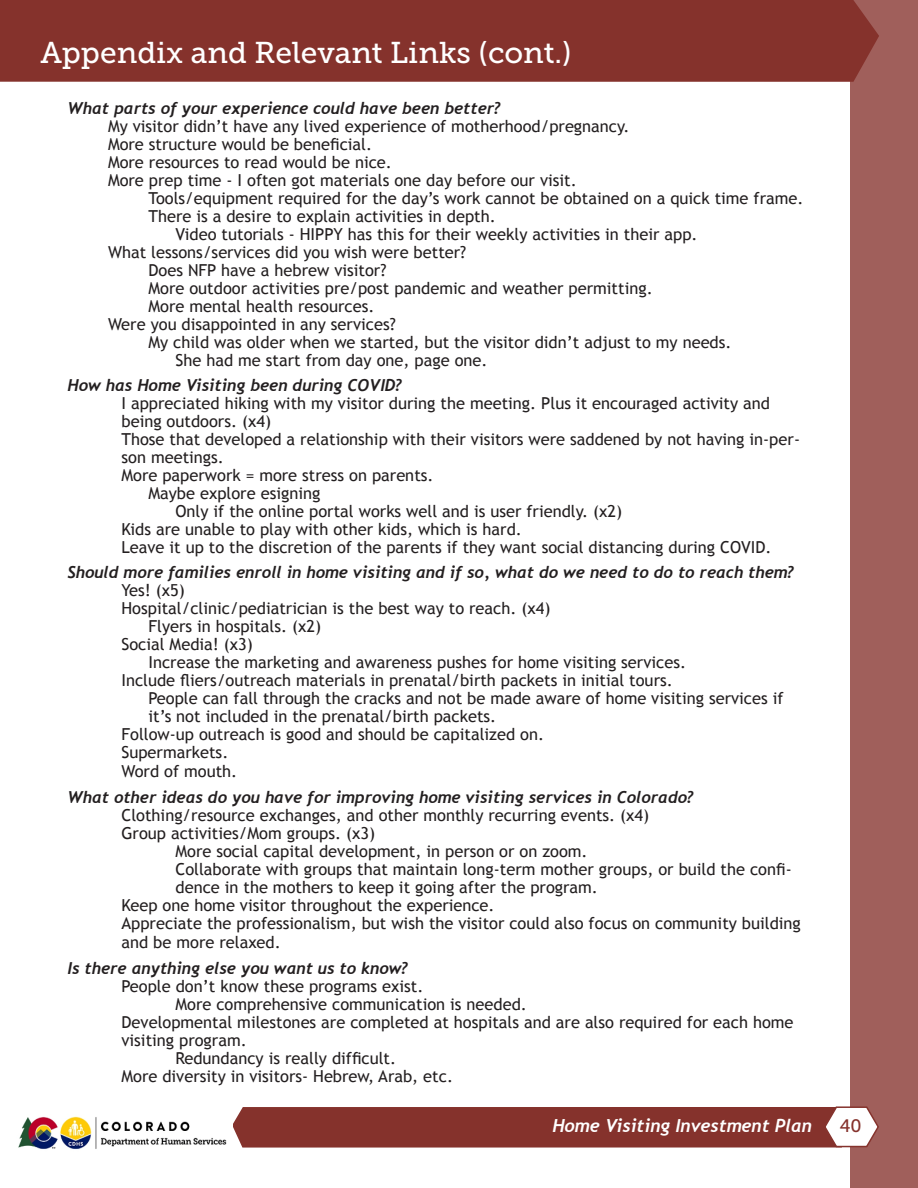
<style>
.page{position:relative;width:918px;height:1188px;background:#fff}
.page>*{position:absolute;margin:0;border:0;box-sizing:border-box;transform-origin:0 0}
.t1{font:30px "Museo Slab 500";color:#fff}
.t2{font:italic 700 18px "Trebuchet";color:#fff}
.t3{font:18px "Museo Slab 500";color:#85322c}
.t4{font:16.5px/18px "Trebuchet MS";color:#231f20}
.t5{font:italic 700 16.5px "Trebuchet";color:#231f20}
</style>
<div class="page">
<div style="left:850px;top:0;width:68px;height:1188px;background:#a05f5b"></div>
<svg style="left:233px;top:1106px;width:646px;height:42px;background:#914640"></svg>
<div style="left:0;top:0;width:879px;height:82px;background:#85322c"></div>
<img style="left:18px;top:1116px;width:209px;height:33px">
<p class="t1" style="left:40px;top:36px;width:533px">Appendix and Relevant Links (cont.)</p>
<p class="t5" style="left:68px;top:98px;width:435px">What parts of your experience could have been better?</p>
<p class="t4" style="left:108px;top:117px;width:523px">My visitor didn’t have any lived experience of motherhood/pregnancy.</p>
<p class="t4" style="left:108px;top:135px;width:266px">More structure would be beneficial.</p>
<p class="t4" style="left:108px;top:153px;width:285px">More resources to read would be nice.</p>
<p class="t4" style="left:108px;top:171px;width:470px">More prep time - I often got materials one day before our visit.</p>
<p class="t4" style="left:148px;top:189px;width:657px">Tools/equipment required for the day’s work cannot be obtained on a quick time frame.</p>
<p class="t4" style="left:148px;top:207px;width:349px">There is a desire to explain activities in depth.</p>
<p class="t4" style="left:176px;top:225px;width:524px">Video tutorials - HIPPY has this for their weekly activities in their app.</p>
<p class="t4" style="left:108px;top:243px;width:360px">What lessons/services did you wish were better?</p>
<p class="t4" style="left:148px;top:261px;width:239px">Does NFP have a hebrew visitor?</p>
<p class="t4" style="left:148px;top:279px;width:506px">More outdoor activities pre/post pandemic and weather permitting.</p>
<p class="t4" style="left:148px;top:297px;width:227px">More mental health resources.</p>
<p class="t4" style="left:108px;top:315px;width:289px">Were you disappointed in any services?</p>
<p class="t4" style="left:148px;top:333px;width:585px">My child was older when we started, but the visitor didn’t adjust to my needs.</p>
<p class="t4" style="left:176px;top:351px;width:314px">She had me start from day one, page one.</p>
<p class="t5" style="left:68px;top:375px;width:336px">How has Home Visiting been during COVID?</p>
<p class="t4" style="left:122px;top:395px;width:650px">I appreciated hiking with my visitor during the meeting. Plus it encouraged activity and being outdoors. (x4)</p>
<p class="t4" style="left:122px;top:431px;width:680px">Those that developed a relationship with their visitors were saddened by not having in-per&shy;son meetings.</p>
<p class="t4" style="left:122px;top:467px;width:314px">More paperwork = more stress on parents.</p>
<p class="t4" style="left:148px;top:485px;width:173px">Maybe explore esigning</p>
<p class="t4" style="left:176px;top:503px;width:448px">Only if the online portal works well and is user friendly. (x2)</p>
<p class="t4" style="left:122px;top:521px;width:402px">Kids are unable to play with other kids, which is hard.</p>
<p class="t4" style="left:122px;top:539px;width:652px">Leave it up to the discretion of the parents if they want social distancing during COVID.</p>
<p class="t5" style="left:68px;top:562px;width:728px">Should more families enroll in home visiting and if so, what do we need to do to reach them?</p>
<p class="t4" style="left:122px;top:582px;width:65px">Yes! (x5)</p>
<p class="t4" style="left:122px;top:600px;width:431px">Hospital/clinic/pediatrician is the best way to reach. (x4)</p>
<p class="t4" style="left:148px;top:618px;width:174px">Flyers in hospitals. (x2)</p>
<p class="t4" style="left:122px;top:636px;width:133px">Social Media! (x3)</p>
<p class="t4" style="left:148px;top:654px;width:539px">Increase the marketing and awareness pushes for home visiting services.</p>
<p class="t4" style="left:122px;top:672px;width:553px">Include fliers/outreach materials in prenatal/birth packets in initial tours.</p>
<p class="t4" style="left:148px;top:690px;width:636px">People can fall through the cracks and not be made aware of home visiting services if it’s not included in the prenatal/birth packets.</p>
<p class="t4" style="left:122px;top:726px;width:424px">Follow-up outreach is good and should be capitalized on.</p>
<p class="t4" style="left:122px;top:744px;width:108px">Supermarkets.</p>
<p class="t4" style="left:122px;top:763px;width:117px">Word of mouth.</p>
<p class="t5" style="left:68px;top:787px;width:628px">What other ideas do you have for improving home visiting services in Colorado?</p>
<p class="t4" style="left:122px;top:806px;width:529px">Clothing/resource exchanges, and other monthly recurring events. (x4)</p>
<p class="t4" style="left:122px;top:824px;width:255px">Group activities/Mom groups. (x3)</p>
<p class="t4" style="left:176px;top:842px;width:414px">More social capital development, in person or on zoom.</p>
<p class="t4" style="left:176px;top:860px;width:618px">Collaborate with groups that maintain long-term mother groups, or build the confi&shy;dence in the mothers to keep it going after the program.</p>
<p class="t4" style="left:122px;top:896px;width:375px">Keep one home visitor throughout the experience.</p>
<p class="t4" style="left:122px;top:914px;width:681px;line-height:19px">Appreciate the professionalism, but wish the visitor could also focus on community building and be more relaxed.</p>
<p class="t5" style="left:68px;top:958px;width:342px">Is there anything else you want us to know?</p>
<p class="t4" style="left:122px;top:977px;width:303px">People don’t know these programs exist.</p>
<p class="t4" style="left:176px;top:995px;width:353px">More comprehensive communication is needed.</p>
<p class="t4" style="left:122px;top:1013px;width:674px">Developmental milestones are completed at hospitals and are also required for each home visiting program.</p>
<p class="t4" style="left:176px;top:1049px;width:222px">Redundancy is really difficult.</p>
<p class="t4" style="left:122px;top:1067px;width:333px">More diversity in visitors- Hebrew, Arab, etc.</p>
<p class="t2" style="left:552px;top:1115px;width:261px">Home Visiting Investment Plan</p>
<p class="t3" style="left:840px;top:1116px;width:23px">40</p>
</div>
